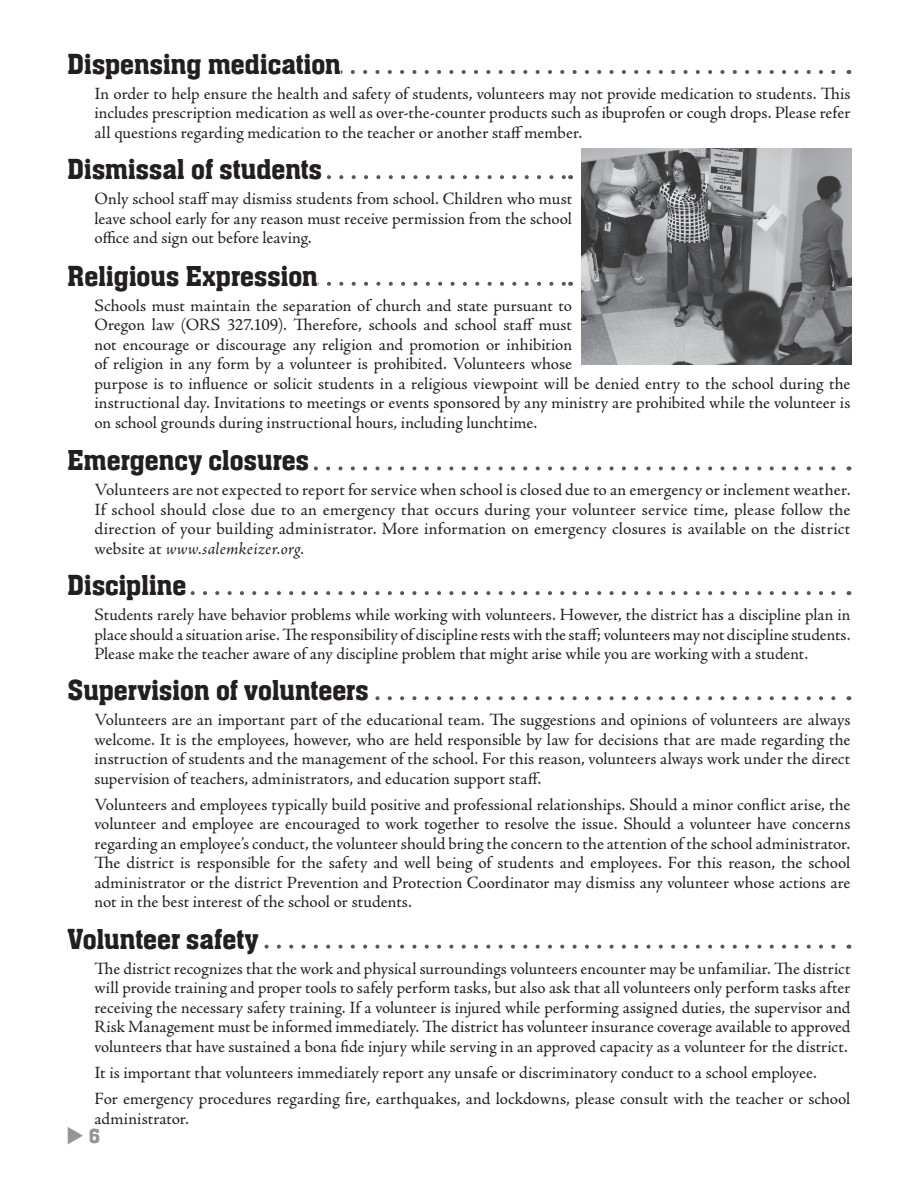
<style>
.page{position:relative;width:918px;height:1188px;background:#fff}
.page>*{position:absolute;margin:0;border:0;box-sizing:border-box;transform-origin:0 0}
.t1{font:30px "Aachen Medium Plain";color:#231f20}
.t2{font:21px "Aachen Medium Plain";color:#939598}
.t3{font:17.25px/19.5px "Adobe Jenson Pro";color:#231f20;text-align:justify}
.s1{font-style:italic}
</style>
<div class="page">
<svg style="left:341px;top:70px;width:495px;height:4px"></svg>
<svg style="left:327px;top:175px;width:237px;height:4px"></svg>
<svg style="left:318px;top:282px;width:246px;height:4px"></svg>
<svg style="left:313px;top:466px;width:523px;height:4px"></svg>
<svg style="left:190px;top:591px;width:646px;height:4px"></svg>
<svg style="left:375px;top:696px;width:461px;height:4px"></svg>
<svg style="left:264px;top:945px;width:572px;height:4px"></svg>
<img style="left:581px;top:148px;width:271px;height:217px">
<h1 class="t1" style="left:68px;top:48px;width:275px">Dispensing medication</h1>
<p class="t3" style="left:94px;top:84px;width:758px">In order to help ensure the health and safety of students, volunteers may not provide medication to students. This includes prescription medication as well as over-the-counter products such as ibuprofen or cough drops. Please refer all questions regarding medication to the teacher or another staff member.</p>
<h1 class="t1" style="left:68px;top:153px;width:256px">Dismissal of students</h1>
<p class="t3" style="left:94px;top:189px;width:479px">Only school staff may dismiss students from school. Children who must leave school early for any reason must receive permission from the school office and sign out before leaving.</p>
<h1 class="t1" style="left:68px;top:260px;width:252px">Religious Expression</h1>
<p class="t3" style="left:94px;top:296px;width:757px;text-align:left">Schools must maintain the separation of church and state pursuant to<br>Oregon law (ORS 327.109). Therefore, schools and school staff must<br>not encourage or discourage any religion and promotion or inhibition<br>of religion in any form by a volunteer is prohibited. Volunteers whose<br>purpose is to influence or solicit students in a religious viewpoint will be denied entry to the school during the instructional day. Invitations to meetings or events sponsored by any ministry are prohibited while the volunteer is on school grounds during instructional hours, including lunchtime.</p>
<h1 class="t1" style="left:68px;top:444px;width:243px">Emergency closures</h1>
<p class="t3" style="left:94px;top:481px;width:758px">Volunteers are not expected to report for service when school is closed due to an emergency or inclement weather.<br>If school should close due to an emergency that occurs during your volunteer service time, please follow the direction of your building administrator. More information on emergency closures is available on the district website at <span class="s1">www.salemkeizer.org.</span></p>
<h1 class="t1" style="left:68px;top:569px;width:120px">Discipline</h1>
<p class="t3" style="left:94px;top:605px;width:758px">Students rarely have behavior problems while working with volunteers. However, the district has a discipline plan in place should a situation arise. The responsibility of discipline rests with the staff; volunteers may not discipline students.<br>Please make the teacher aware of any discipline problem that might arise while you are working with a student.</p>
<h1 class="t1" style="left:68px;top:674px;width:303px">Supervision of volunteers</h1>
<p class="t3" style="left:94px;top:710px;width:758px">Volunteers are an important part of the educational team. The suggestions and opinions of volunteers are always welcome. It is the employees, however, who are held responsible by law for decisions that are made regarding the instruction of students and the management of the school. For this reason, volunteers always work under the direct supervision of teachers, administrators, and education support staff.</p>
<p class="t3" style="left:94px;top:795px;width:757px">Volunteers and employees typically build positive and professional relationships. Should a minor conflict arise, the volunteer and employee are encouraged to work together to resolve the issue. Should a volunteer have concerns regarding an employee’s conduct, the volunteer should bring the concern to the attention of the school administrator.<br>The district is responsible for the safety and well being of students and employees. For this reason, the school administrator or the district Prevention and Protection Coordinator may dismiss any volunteer whose actions are not in the best interest of the school or students.</p>
<h1 class="t1" style="left:68px;top:922px;width:192px">Volunteer safety</h1>
<p class="t3" style="left:94px;top:959px;width:758px">The district recognizes that the work and physical surroundings volunteers encounter may be unfamiliar. The district will provide training and proper tools to safely perform tasks, but also ask that all volunteers only perform tasks after receiving the necessary safety training. If a volunteer is injured while performing assigned duties, the supervisor and Risk Management must be informed immediately. The district has volunteer insurance coverage available to approved volunteers that have sustained a bona fide injury while serving in an approved capacity as a volunteer for the district.</p>
<p class="t3" style="left:94px;top:1060px;width:757px;line-height:26.2px">It is important that volunteers immediately report any unsafe or discriminatory conduct to a school employee.<br>For emergency procedures regarding fire, earthquakes, and lockdowns, please consult with the teacher or school</p>
<p class="t3" style="left:94px;top:1109px;width:96px">administrator.</p>
<p class="t2" style="left:66px;top:1125px;width:36px">◆ 6</p>
</div>
